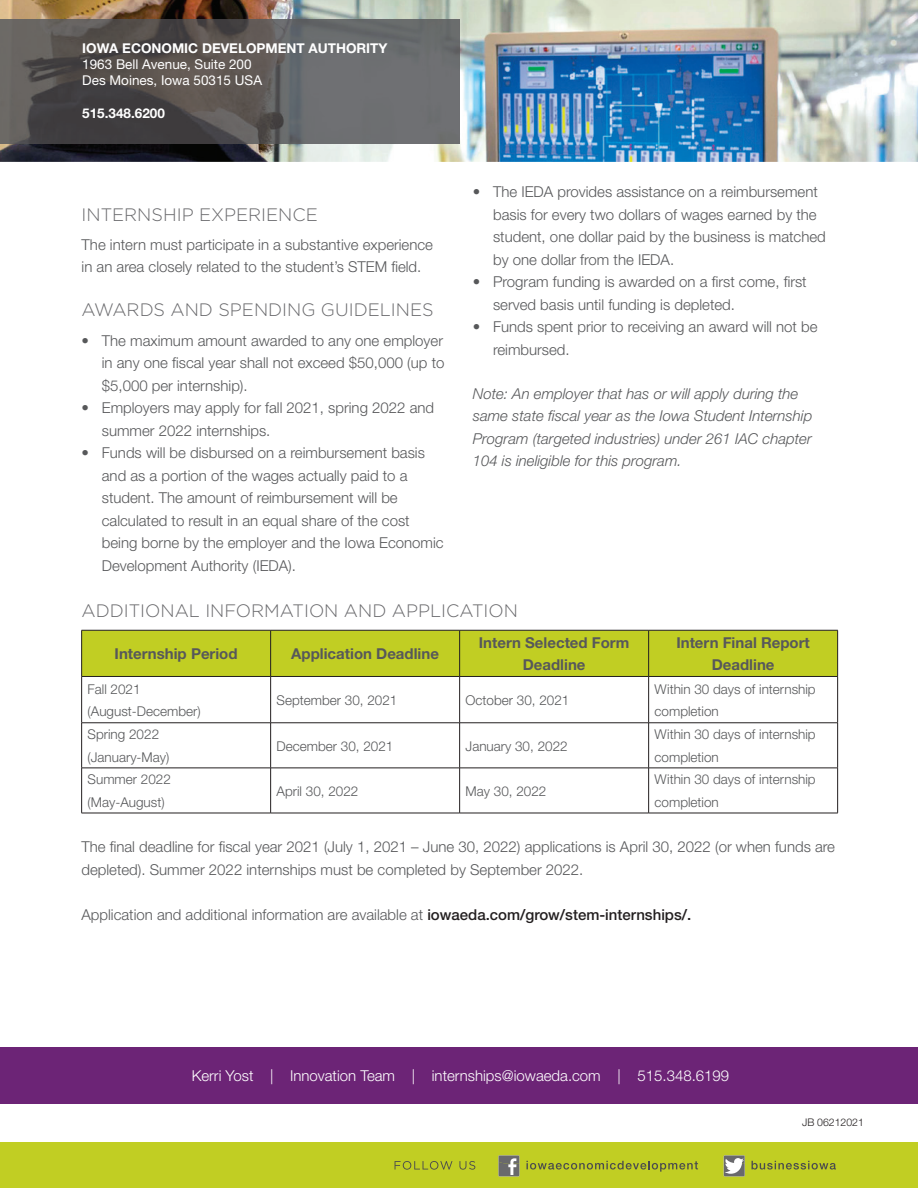
<style>
.page{position:relative;width:918px;height:1188px;background:#fff}
.page>*{position:absolute;margin:0;border:0;box-sizing:border-box;transform-origin:0 0}
.heading{font:300 18px "Gotham";color:#69696c}
.t1{font:300 15px/22.5px "Helvetica Neue";color:#57585a}
.t2{font:italic 300 15px/22.5px "Helvetica Neue";color:#57585a}
.t3{font:700 15px/22.5px "Helvetica Neue";color:#57585a;text-align:center}
.t4{font:300 15px "Helvetica Neue";color:#fff}
.t5{font:300 13.5px/22.5px "Helvetica Neue";color:#57585a}
.t6{font:13.5px/16.2px "Helvetica Neue";color:#fff}
.t7{font:700 13.5px "Helvetica Neue";color:#fff}
.t8{font:300 10.5px "Helvetica Neue";color:#231f20}
.s1{font-weight:700}
.s2{font-weight:500;color:#231f20}
</style>
<div class="page">
<img style="left:0;top:0;width:918px;height:162px">
<img style="left:0;top:19px;width:460px;height:125px">
<div style="left:0;top:1143px;width:918px;height:45px;background:#c1ce23"></div>
<svg style="left:395px;top:1161px;width:57px;height:9px"></svg>
<svg style="left:459px;top:1161px;width:16px;height:9px"></svg>
<svg style="left:527px;top:1161px;width:171px;height:11px"></svg>
<svg style="left:752px;top:1161px;width:84px;height:9px"></svg>
<svg style="left:724px;top:1155px;width:21px;height:22px"></svg>
<svg style="left:498px;top:1155px;width:22px;height:22px"></svg>
<div style="left:82px;top:631px;width:755px;height:45px;background:#c1ce23"></div>
<hr style="left:81px;top:630px;width:190px;height:1px;background:#231f20">
<hr style="left:81px;top:630px;width:1px;height:46px;background:#231f20">
<hr style="left:271px;top:630px;width:189px;height:1px;background:#231f20">
<hr style="left:270px;top:630px;width:1px;height:46px;background:#231f20">
<hr style="left:460px;top:630px;width:189px;height:1px;background:#231f20">
<hr style="left:459px;top:630px;width:1px;height:46px;background:#231f20">
<hr style="left:649px;top:630px;width:189px;height:1px;background:#231f20">
<hr style="left:648px;top:630px;width:1px;height:46px;background:#231f20">
<hr style="left:837px;top:630px;width:1px;height:46px;background:#231f20">
<hr style="left:271px;top:676px;width:189px;height:1px;background:#231f20">
<hr style="left:270px;top:677px;width:1px;height:46px;background:#231f20">
<hr style="left:460px;top:676px;width:189px;height:1px;background:#231f20">
<hr style="left:459px;top:677px;width:1px;height:46px;background:#231f20">
<hr style="left:649px;top:676px;width:189px;height:1px;background:#231f20">
<hr style="left:648px;top:677px;width:1px;height:46px;background:#231f20">
<hr style="left:837px;top:677px;width:1px;height:46px;background:#231f20">
<hr style="left:81px;top:723px;width:1px;height:45px;background:#231f20">
<hr style="left:271px;top:723px;width:189px;height:1px;background:#231f20">
<hr style="left:270px;top:723px;width:1px;height:45px;background:#231f20">
<hr style="left:460px;top:723px;width:189px;height:1px;background:#231f20">
<hr style="left:459px;top:723px;width:1px;height:45px;background:#231f20">
<hr style="left:649px;top:723px;width:189px;height:1px;background:#231f20">
<hr style="left:648px;top:723px;width:1px;height:45px;background:#231f20">
<hr style="left:837px;top:723px;width:1px;height:45px;background:#231f20">
<hr style="left:81px;top:768px;width:190px;height:1px;background:#231f20">
<hr style="left:81px;top:768px;width:1px;height:45px;background:#231f20">
<hr style="left:271px;top:768px;width:189px;height:1px;background:#231f20">
<hr style="left:270px;top:768px;width:1px;height:45px;background:#231f20">
<hr style="left:460px;top:768px;width:189px;height:1px;background:#231f20">
<hr style="left:459px;top:768px;width:1px;height:45px;background:#231f20">
<hr style="left:649px;top:768px;width:189px;height:1px;background:#231f20">
<hr style="left:648px;top:768px;width:1px;height:45px;background:#231f20">
<hr style="left:837px;top:768px;width:1px;height:45px;background:#231f20">
<hr style="left:81px;top:813px;width:190px;height:1px;background:#231f20">
<hr style="left:271px;top:813px;width:189px;height:1px;background:#231f20">
<hr style="left:460px;top:813px;width:189px;height:1px;background:#231f20">
<hr style="left:649px;top:813px;width:189px;height:1px;background:#231f20">
<hr style="left:81px;top:676px;width:190px;height:1px;background:#231f20">
<hr style="left:81px;top:677px;width:1px;height:46px;background:#231f20">
<hr style="left:81px;top:723px;width:190px;height:1px;background:#231f20">
<div style="left:0;top:1047px;width:918px;height:57px;background:#6c2476"></div>
<p class="t6" style="left:82px;top:40px;width:307px"><span class="s1">IOWA ECONOMIC DEVELOPMENT AUTHORITY<br></span>1963 Bell Avenue, Suite 200<br>Des Moines, Iowa 50315 USA</p>
<p class="t7" style="left:82px;top:104px;width:84px">515.348.6200</p>
<p class="heading" style="left:82px;top:203px;width:238px">INTERNSHIP EXPERIENCE</p>
<p class="t1" style="left:82px;top:233px;width:353px">The intern must participate in a substantive experience in an area closely related to the student’s STEM field.</p>
<p class="heading" style="left:82px;top:299px;width:353px">AWARDS AND SPENDING GUIDELINES</p>
<p class="t1" style="left:102px;top:329px;width:344px;text-align:justify;text-indent:-20px">• The maximum amount awarded to any one employer in any one fiscal year shall not exceed $50,000 (up to $5,000 per internship).</p>
<p class="t1" style="left:102px;top:396px;width:334px;text-indent:-20px">• Employers may apply for fall 2021, spring 2022 and summer 2022 internships.</p>
<p class="t1" style="left:102px;top:441px;width:343px;text-indent:-20px">• Funds will be disbursed on a reimbursement basis and as a portion of the wages actually paid to a student. The amount of reimbursement will be calculated to result in an equal share of the cost being borne by the employer and the Iowa Economic Development Authority (IEDA).</p>
<p class="t1" style="left:493px;top:180px;width:334px;text-indent:-20px">• The IEDA provides assistance on a reimbursement basis for every two dollars of wages earned by the student, one dollar paid by the business is matched by one dollar from the IEDA.</p>
<p class="t1" style="left:493px;top:270px;width:315px;text-indent:-20px">• Program funding is awarded on a first come, first served basis until funding is depleted.</p>
<p class="t1" style="left:493px;top:315px;width:326px;text-indent:-20px">• Funds spent prior to receiving an award will not be reimbursed.</p>
<p class="t2" style="left:473px;top:382px;width:341px">Note: An employer that has or will apply during the same state fiscal year as the Iowa Student Internship Program (targeted industries) under 261 IAC chapter 104 is ineligible for this program.</p>
<p class="heading" style="left:81px;top:600px;width:438px">ADDITIONAL INFORMATION AND APPLICATION</p>
<p class="t3" style="left:115px;top:642px;width:125px">Internship Period</p>
<p class="t3" style="left:291px;top:642px;width:149px">Application Deadline</p>
<p class="t3" style="left:479px;top:631px;width:152px">Intern Selected Form<br>Deadline</p>
<p class="t3" style="left:676px;top:631px;width:135px">Intern Final Report<br>Deadline</p>
<p class="t5" style="left:88px;top:677px;width:55px">Fall 2021</p>
<p class="t5" style="left:88px;top:700px;width:115px">(August-December)</p>
<p class="t5" style="left:277px;top:689px;width:122px">September 30, 2021</p>
<p class="t5" style="left:466px;top:689px;width:105px">October 30, 2021</p>
<p class="t5" style="left:655px;top:677px;width:163px">Within 30 days of internship completion</p>
<p class="t5" style="left:88px;top:723px;width:73px">Spring 2022</p>
<p class="t5" style="left:88px;top:746px;width:83px">(January-May)</p>
<p class="t5" style="left:277px;top:734px;width:118px">December 30, 2021</p>
<p class="t5" style="left:466px;top:734px;width:104px">January 30, 2022</p>
<p class="t5" style="left:655px;top:723px;width:163px">Within 30 days of internship completion</p>
<p class="t5" style="left:88px;top:768px;width:85px">Summer 2022</p>
<p class="t5" style="left:88px;top:791px;width:79px">(May-August)</p>
<p class="t5" style="left:277px;top:779px;width:83px">April 30, 2022</p>
<p class="t5" style="left:466px;top:779px;width:82px">May 30, 2022</p>
<p class="t5" style="left:655px;top:768px;width:163px">Within 30 days of internship completion</p>
<p class="t1" style="left:81px;top:835px;width:755px">The final deadline for fiscal year 2021 (July 1, 2021 – June 30, 2022) applications is April 30, 2022 (or when funds are depleted). Summer 2022 internships must be completed by September 2022.</p>
<p class="t1" style="left:81px;top:903px;width:611px">Application and additional information are available at <span class="s2">iowaeda.com/grow/stem-internships/.</span></p>
<p class="t4" style="left:192px;top:1066px;width:539px">Kerri Yost | Innovation Team | internships@iowaeda.com | 515.348.6199</p>
<p class="t8" style="left:802px;top:1116px;width:63px">JB 06212021</p>
</div>
